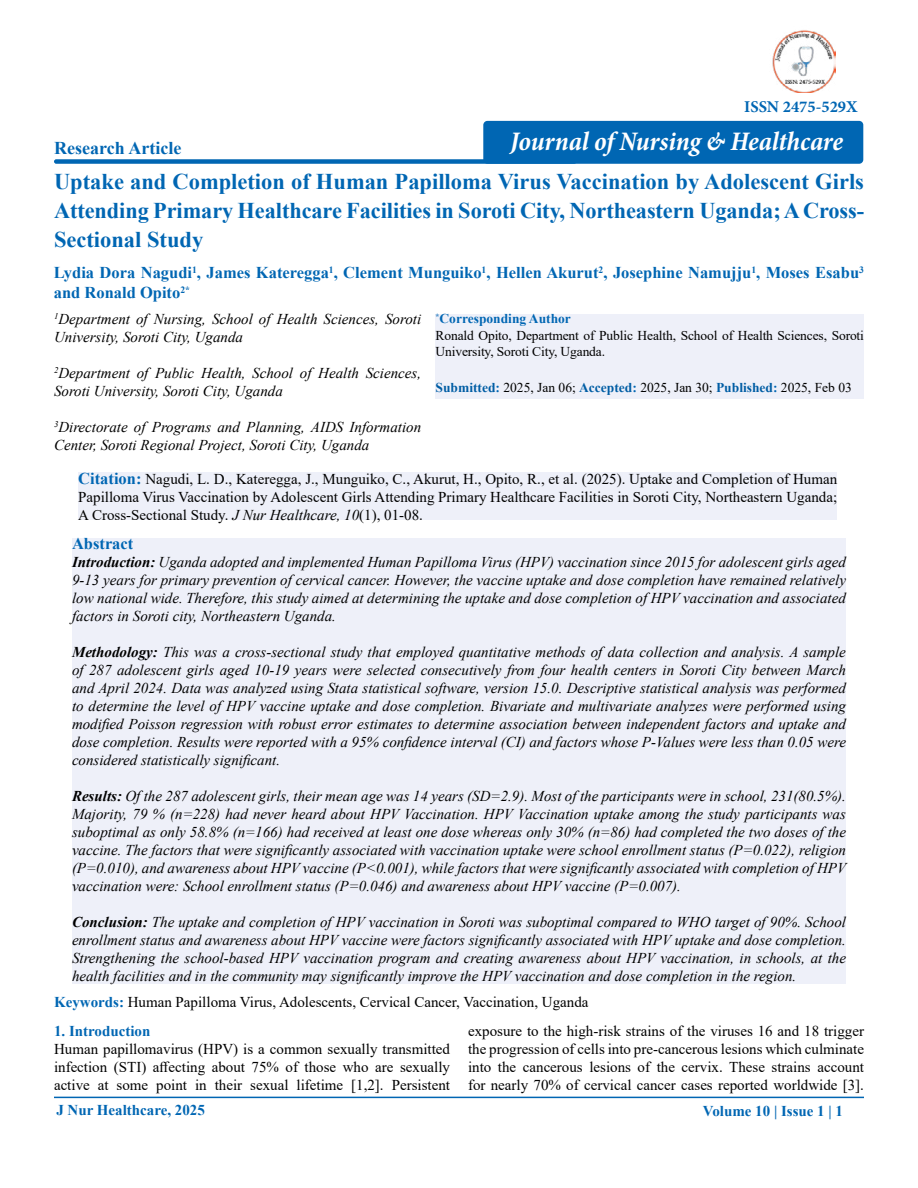
<style>
.page{position:relative;width:918px;height:1188px;background:#fff}
.page>*{position:absolute;margin:0;border:0;box-sizing:border-box;transform-origin:0 0}
.t1{font:italic 700 condensed 27px "Minion Pro";letter-spacing:-.005em;color:#fff}
.t2{font:700 22.5px/28.8px "Times New Roman";letter-spacing:-.005em;color:#0066b3;text-align:justify}
.t3{font:700 18px "Times New Roman";color:#0066b3}
.t4{font:700 16.5px/19.8px "Times New Roman";color:#0066b3}
.t5{font:700 16.5px "Minion Pro";color:#0066b3}
.t6{font:italic 15px/18px "Times New Roman";color:#000;text-align:justify}
.t7{font:15px/18px "Times New Roman";color:#000;text-align:justify}
.t8{font:700 15px "Times New Roman";color:#0066b3}
.t9{font:13.5px/16.5px "Times New Roman";letter-spacing:-.01em;color:#000}
.s1{font-weight:700;color:#0066b3}
.s2{font-weight:700;color:#005da4}
.s3{font-weight:700;font-size:16.5px;color:#0066b3}
.s4{font-style:italic}
.s5{font-weight:700}
</style>
<div class="page">
<div style="left:54px;top:159px;width:523px;height:5px;background:#0066b3;border-radius:2px"></div>
<hr style="left:54px;top:1097px;width:810px;height:1px;background:#0066b3">
<div style="left:436px;top:314px;width:428px;height:85px;background:#eef0f9"></div>
<div style="left:78px;top:472px;width:759px;height:48px;background:#eef0f9"></div>
<div style="left:72px;top:538px;width:774px;height:446px;background:#eef0f9"></div>
<div style="left:483px;top:121px;width:380px;height:43px;background:#0066b3;border-radius:4px"></div>
<img style="left:772px;top:30px;width:64px;height:62px">
<p class="t3" style="left:54px;top:135px;width:129px">Research Article</p>
<p class="t5" style="left:744px;top:96px;width:115px">ISSN 2475-529X</p>
<h1 class="t1" style="left:510px;top:122px;width:334px">Journal of Nursing &amp; Healthcare</h1>
<h2 class="t2" style="left:54px;top:166px;width:812px">Uptake and Completion of Human Papilloma Virus Vaccination by Adolescent Girls Attending Primary Healthcare Facilities in Soroti City, Northeastern Uganda; A Cross-Sectional Study</h2>
<p class="t4" style="left:54px;top:263px;width:812px">Lydia Dora Nagudi<sup>1</sup>, James Kateregga<sup>1</sup>, Clement Munguiko<sup>1</sup>, Hellen Akurut<sup>2</sup>, Josephine Namujju<sup>1</sup>, Moses Esabu<sup>3 </sup>and Ronald Opito<sup>2*</sup></p>
<p class="t9" style="left:436px;top:310px;width:430px"><sup>*</sup><span class="s1">Corresponding Author<br></span>Ronald Opito, Department of Public Health, School of Health Sciences, Soroti<br>University, Soroti City, Uganda.</p>
<p class="t9" style="left:436px;top:379px;width:418px"><span class="s2">Submitted</span><span class="s1">:</span> 2025, Jan 06; <span class="s2">Accepted</span><span class="s1">:</span> 2025, Jan 30; <span class="s2">Published</span><span class="s1">:</span> 2025, Feb 03</p>
<p class="t6" style="left:54px;top:309px;width:369px"><sup>1</sup>Department of Nursing, School of Health Sciences, Soroti<br>University, Soroti City, Uganda</p>
<p class="t6" style="left:54px;top:363px;width:369px"><sup>2</sup>Department of Public Health, School of Health Sciences,<br>Soroti University, Soroti City, Uganda</p>
<p class="t6" style="left:54px;top:417px;width:369px"><sup>3</sup>Directorate of Programs and Planning, AIDS Information<br>Center, Soroti Regional Project, Soroti City, Uganda</p>
<p class="t7" style="left:78px;top:469px;width:760px"><span class="s3">Citation:</span> Nagudi, L. D., Kateregga, J., Munguiko, C., Akurut, H., Opito, R., et al. (2025). Uptake and Completion of Human Papilloma Virus Vaccination by Adolescent Girls Attending Primary Healthcare Facilities in Soroti City, Northeastern Uganda; A Cross-Sectional Study. <span class="s4">J Nur Healthcare, 10</span>(1), 01-08.</p>
<p class="t4" style="left:72px;top:533px;width:63px">Abstract</p>
<p class="t6" style="left:72px;top:553px;width:776px"><span class="s5">Introduction:</span> Uganda adopted and implemented Human Papilloma Virus (HPV) vaccination since 2015 for adolescent girls aged 9-13 years for primary prevention of cervical cancer. However, the vaccine uptake and dose completion have remained relatively low national wide. Therefore, this study aimed at determining the uptake and dose completion of HPV vaccination and associated factors in Soroti city, Northeastern Uganda.</p>
<p class="t6" style="left:72px;top:643px;width:776px"><span class="s5">Methodology:</span> This was a cross-sectional study that employed quantitative methods of data collection and analysis. A sample of 287 adolescent girls aged 10-19 years were selected consecutively from four health centers in Soroti City between March and April 2024. Data was analyzed using Stata statistical software, version 15.0. Descriptive statistical analysis was performed to determine the level of HPV vaccine uptake and dose completion. Bivariate and multivariate analyzes were performed using modified Poisson regression with robust error estimates to determine association between independent factors and uptake and dose completion. Results were reported with a 95% confidence interval (CI) and factors whose P-Values were less than 0.05 were considered statistically significant.</p>
<p class="t6" style="left:72px;top:787px;width:776px"><span class="s5">Results:</span> Of the 287 adolescent girls, their mean age was 14 years (SD=2.9). Most of the participants were in school, 231(80.5%).<br>Majority, 79 % (n=228) had never heard about HPV Vaccination. HPV Vaccination uptake among the study participants was suboptimal as only 58.8% (n=166) had received at least one dose whereas only 30% (n=86) had completed the two doses of the vaccine. The factors that were significantly associated with vaccination uptake were school enrollment status (P=0.022), religion (P=0.010), and awareness about HPV vaccine (P&lt;0.001), while factors that were significantly associated with completion of HPV vaccination were: School enrollment status (P=0.046) and awareness about HPV vaccine (P=0.007).</p>
<p class="t6" style="left:72px;top:913px;width:776px"><span class="s5">Conclusion:</span> The uptake and completion of HPV vaccination in Soroti was suboptimal compared to WHO target of 90%. School enrollment status and awareness about HPV vaccine were factors significantly associated with HPV uptake and dose completion.<br>Strengthening the school-based HPV vaccination program and creating awareness about HPV vaccination, in schools, at the health facilities and in the community may significantly improve the HPV vaccination and dose completion in the region.</p>
<p class="t7" style="left:54px;top:992px;width:536px"><span class="s1">Keywords:</span> Human Papilloma Virus, Adolescents, Cervical Cancer, Vaccination, Uganda</p>
<p class="t8" style="left:54px;top:1020px;width:98px">1. Introduction</p>
<p class="t7" style="left:54px;top:1039px;width:398px">Human papillomavirus (HPV) is a common sexually transmitted infection (STI) affecting about 75% of those who are sexually active at some point in their sexual lifetime [1,2]. Persistent</p>
<p class="t7" style="left:468px;top:1021px;width:398px">exposure to the high-risk strains of the viruses 16 and 18 trigger the progression of cells into pre-cancerous lesions which culminate into the cancerous lesions of the cervix. These strains account for nearly 70% of cervical cancer cases reported worldwide [3].</p>
<p class="t8" style="left:56px;top:1100px;width:150px">J Nur Healthcare, 2025</p>
<p class="t8" style="left:703px;top:1100px;width:142px">Volume 10 | Issue 1 | 1</p>
</div>
